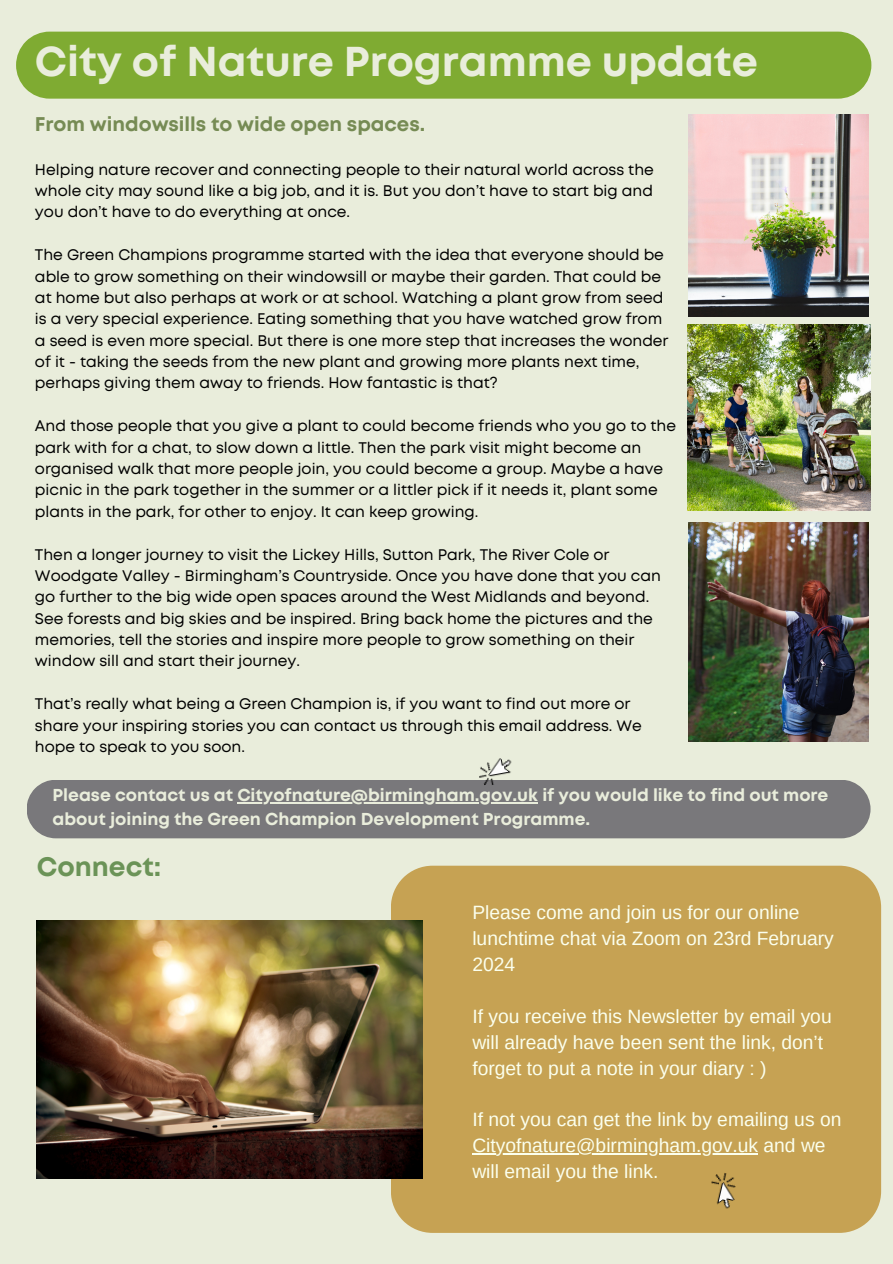
<style>
.page{position:relative;width:893px;height:1264px;background:#fff}
.page>*{position:absolute;margin:0;border:0;box-sizing:border-box;transform-origin:0 0}
.t1{font:700 41.7px "Mont";color:#e9eddb}
.t2{font:700 26.7px "Mont";color:#6b9357}
.t3{font:700 19.8px "Mont";color:#768b54}
.t4{font:19.2px/25.8px "Arimo";color:#fbffed}
.t5{font:700 17.25px "Mont";color:#e9eddb}
.t6{font:15.3px/21.3px "Mont";color:#000}
</style>
<div class="page">
<div style="left:0;top:0;width:892px;height:1263px;background:#e9eddb"></div>
<div style="left:391px;top:865px;width:490px;height:367px;background:#c6a253"></div>
<img style="left:702px;top:1170px;width:59px;height:62px">
<div style="left:16px;top:32px;width:855px;height:67px;background:#7fab32"></div>
<img style="left:688px;top:522px;width:180px;height:219px">
<img style="left:688px;top:115px;width:180px;height:201px">
<div style="left:27px;top:780px;width:843px;height:58px;background:#79787b"></div>
<img style="left:37px;top:920px;width:386px;height:258px">
<img style="left:687px;top:324px;width:183px;height:186px">
<hr style="left:472px;top:1153px;width:286px;height:1px;background:#fbffed">
<hr style="left:237px;top:802px;width:301px;height:1px;background:#e9eddb">
<img style="left:472px;top:758px;width:61px;height:29px">
<h4 class="t1" style="left:35px;top:46px;width:724px">City of Nature Programme update</h4>
<p class="t3" style="left:35px;top:116px;width:392px">From windowsills to wide open spaces.</p>
<p class="t6" style="left:35px;top:160px;width:620px;text-align:justify">Helping nature recover and connecting people to their natural world across the whole city may sound like a big job, and it is. But you don’t have to start big and you don’t have to do everything at once.</p>
<p class="t6" style="left:35px;top:245px;width:635px">The Green Champions programme started with the idea that everyone should be able to grow something on their windowsill or maybe their garden. That could be at home but also perhaps at work or at school. Watching a plant grow from seed is a very special experience. Eating something that you have watched grow from a seed is even more special. But there is one more step that increases the wonder of it - taking the seeds from the new plant and growing more plants next time, perhaps giving them away to friends. How fantastic is that?</p>
<p class="t6" style="left:35px;top:416px;width:642px">And those people that you give a plant to could become friends who you go to the park with for a chat, to slow down a little. Then the park visit might become an organised walk that more people join, you could become a group. Maybe a have picnic in the park together in the summer or a littler pick if it needs it, plant some plants in the park, for other to enjoy. It can keep growing.</p>
<p class="t6" style="left:35px;top:544px;width:627px">Then a longer journey to visit the Lickey Hills, Sutton Park, The River Cole or Woodgate Valley - Birmingham’s Countryside. Once you have done that you can go further to the big wide open spaces around the West Midlands and beyond.<br>See forests and big skies and be inspired. Bring back home the pictures and the memories, tell the stories and inspire more people to grow something on their window sill and start their journey.</p>
<p class="t6" style="left:35px;top:694px;width:608px">That’s really what being a Green Champion is, if you want to find out more or share your inspiring stories you can contact us through this email address. We hope to speak to you soon.</p>
<h4 class="t5" style="left:53px;top:788px;width:777px">Please contact us at Cityofnature@birmingham.gov.uk if you would like to find out more</h4>
<p class="t5" style="left:53px;top:812px;width:539px">about joining the Green Champion Development Programme.</p>
<h4 class="t2" style="left:37px;top:856px;width:126px">Connect:</h4>
<p class="t4" style="left:472px;top:899px;width:363px">Please come and join us for our online lunchtime chat via Zoom on 23rd February<br>2024</p>
<p class="t4" style="left:472px;top:1003px;width:361px">If you receive this Newsletter by email you will already have been sent the link, don’t forget to put a note in your diary : )</p>
<h5 class="t4" style="left:472px;top:1106px;width:370px">If not you can get the link by emailing us on</h5>
<h2 class="t4" style="left:472px;top:1132px;width:355px">Cityofnature@birmingham.gov.uk and we will email you the link.</h2>
</div>
